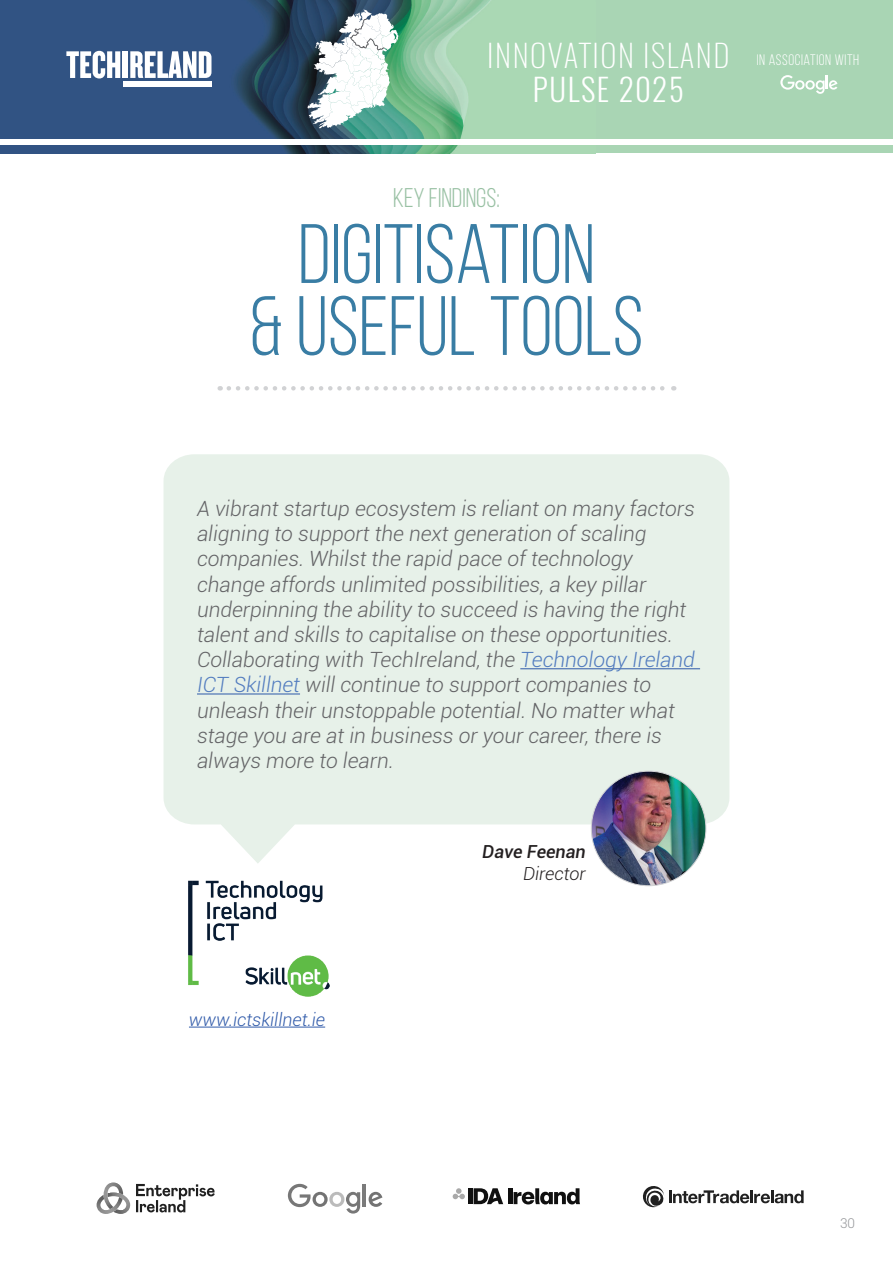
<style>
.page{position:relative;width:893px;height:1263px;background:#fff}
.page>*{position:absolute;margin:0;border:0;box-sizing:border-box;transform-origin:0 0}
.t1{font:84px/72px "Bebas Neue";color:#397da4;text-align:center}
.t2{font:200 31.05px "Oswald";letter-spacing:.05em;color:#fff}
.t3{font:300 31.05px "Oswald";letter-spacing:.05em;color:#fff}
.t4{font:27px "Bebas Neue";color:#99c1a4}
.t5{font:italic 300 21px/25.2px "Roboto";color:#636366}
.t6{font:italic 300 18px "Roboto";color:#325caa}
.t7{font:italic 500 18px "Roboto";color:#231f20}
.t8{font:italic 300 18px "Roboto";color:#231f20}
.t9{font:15.15px "Bebas Neue";letter-spacing:.04em;color:#fff}
.t10{font:300 13.5px "Roboto";color:#939598}
.s1{color:#527cbf}
</style>
<div class="page">
<div style="left:0;top:0;width:893px;height:138px;background:#a9d5b4"></div>
<img style="left:0;top:0;width:491px;height:138px">
<svg style="left:66px;top:51px;width:54px;height:27px"></svg>
<div style="left:123px;top:82px;width:88px;height:5px;background:#fff"></div>
<div style="left:123px;top:51px;width:5px;height:27px;background:#fff"></div>
<svg style="left:130px;top:51px;width:81px;height:27px"></svg>
<svg style="left:308px;top:10px;width:90px;height:118px"></svg>
<div style="left:0;top:145px;width:893px;height:8px;background:#a9d5b4"></div>
<img style="left:0;top:145px;width:458px;height:8px">
<svg style="left:780px;top:75px;width:57px;height:19px"></svg>
<img style="left:188px;top:880px;width:142px;height:117px">
<svg style="left:164px;top:454px;width:565px;height:410px;fill:#e7f1e9"></svg>
<img style="left:591px;top:771px;width:115px;height:115px;border-radius:57px">
<hr style="left:520px;top:668px;width:180px;height:1px;background:#325caa">
<hr style="left:197px;top:693px;width:103px;height:1px;background:#325caa">
<hr style="left:189px;top:1027px;width:136px;height:1px;background:#325caa">
<svg style="left:229px;top:386px;width:445px;height:5px"></svg>
<h2 class="t2" style="left:487px;top:27px;width:244px">INNOVATION ISLAND</h2>
<h2 class="t3" style="left:533px;top:68px;width:153px">PULSE 2025</h2>
<p class="t9" style="left:757px;top:52px;width:104px">IN ASSOCIATION WITH</p>
<p class="t4" style="left:393px;top:183px;width:108px">KEY FINDINGS:</p>
<h1 class="t1" style="left:249px;top:217px;width:396px">DIGITISATION<br>&amp; USEFUL TOOLS</h1>
<p class="t5" style="left:197px;top:495px;width:499px">A vibrant startup ecosystem is reliant on many factors aligning to support the next generation of scaling companies. Whilst the rapid pace of technology change affords unlimited possibilities, a key pillar underpinning the ability to succeed is having the right talent and skills to capitalise on these opportunities.<br>Collaborating with TechIreland, the <span class="s1">Technology Ireland ICT Skillnet</span> will continue to support companies to unleash their unstoppable potential. No matter what stage you are at in business or your career, there is always more to learn.</p>
<p class="t6" style="left:189px;top:1007px;width:138px">www.ictskillnet.ie</p>
<p class="t7" style="left:482px;top:839px;width:105px">Dave Feenan</p>
<p class="t8" style="left:523px;top:861px;width:64px">Director</p>
<p class="t10" style="left:840px;top:1213px;width:16px">30</p>
</div>
